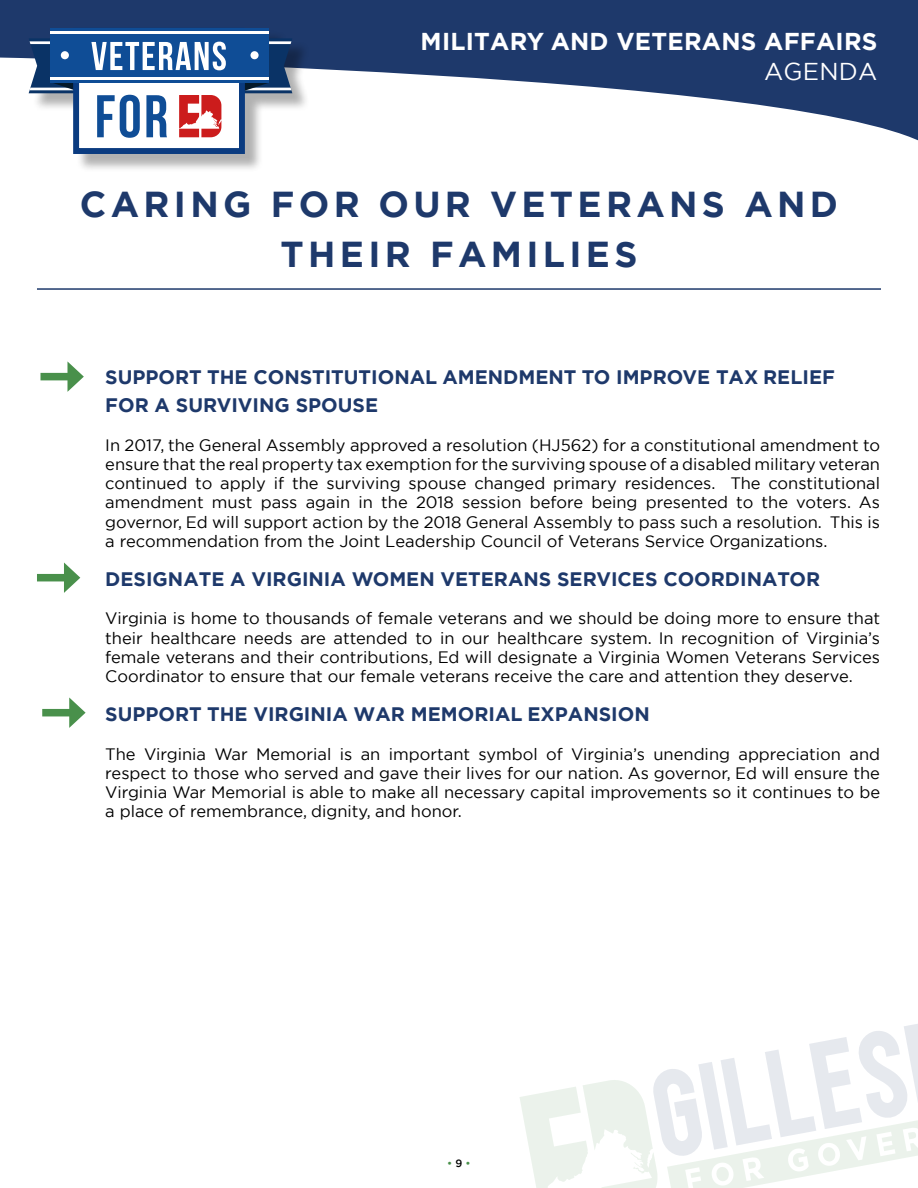
<style>
.page{position:relative;width:918px;height:1188px;background:#fff}
.page>*{position:absolute;margin:0;border:0;box-sizing:border-box;transform-origin:0 0}
.t1{font:700 36px/49.5px "Gotham";letter-spacing:.12em;color:#1e396b;text-align:center}
.t2{font:700 24.3px "Gotham";letter-spacing:.01em;color:#fff}
.t3{font:24.3px "Gotham";letter-spacing:.01em;color:#fff}
.t4{font:700 19.5px/28.5px "Gotham";color:#1e396b}
.t5{font:16.5px/19.2px "Gotham";color:#000;text-align:justify}
.t6{font:500 10.5px "Gotham";color:#49904b}
.s1{color:#000}
</style>
<div class="page">
<svg style="left:520px;top:1024px;width:398px;height:164px"></svg>
<div style="left:40px;top:373px;width:34px;height:7px;background:#49904b"></div>
<svg style="left:67px;top:361px;width:17px;height:31px"></svg>
<hr style="left:37px;top:288px;width:844px;height:2px;background:#1e396b">
<div style="left:37px;top:574px;width:33px;height:7px;background:#49904b"></div>
<svg style="left:64px;top:562px;width:16px;height:31px"></svg>
<div style="left:42px;top:709px;width:34px;height:7px;background:#49904b"></div>
<svg style="left:69px;top:697px;width:17px;height:31px"></svg>
<svg style="left:0;top:0;width:918px;height:141px;fill:#1e396b"></svg>
<div style="left:32px;top:30px;width:278px;height:143px;background:#000;opacity:.31"></div>
<svg style="left:29px;top:38px;width:44px;height:55px"></svg>
<svg style="left:245px;top:38px;width:47px;height:55px;background:#304f76"></svg>
<div style="left:73px;top:28px;width:172px;height:126px;background:#fff;border:6px solid #0a3b80"></div>
<svg style="left:97px;top:95px;width:43px;height:43px"></svg>
<svg style="left:146px;top:95px;width:21px;height:42px"></svg>
<div style="left:50px;top:28px;width:219px;height:55px;background:#0f4d96"></div>
<hr style="left:50px;top:31px;width:219px;height:2px;background:#fff">
<hr style="left:50px;top:77px;width:219px;height:3px;background:#fff">
<div style="left:250px;top:51px;width:9px;height:8px;background:#fff;border-radius:50%"></div>
<div style="left:61px;top:51px;width:8px;height:8px;background:#fff;border-radius:50%"></div>
<svg style="left:91px;top:42px;width:135px;height:28px"></svg>
<svg style="left:179px;top:95px;width:42px;height:42px"></svg>
<h2 class="t2" style="left:421px;top:25px;width:458px">MILITARY AND VETERANS AFFAIRS</h2>
<h2 class="t3" style="left:764px;top:56px;width:115px">AGENDA</h2>
<h1 class="t1" style="left:80px;top:179px;width:760px">CARING FOR OUR VETERANS AND<br>THEIR FAMILIES</h1>
<p class="t4" style="left:105px;top:363px;width:731px">SUPPORT THE CONSTITUTIONAL AMENDMENT TO IMPROVE TAX RELIEF<br>FOR A SURVIVING SPOUSE</p>
<p class="t5" style="left:105px;top:435px;width:776px">In 2017, the General Assembly approved a resolution (HJ562) for a constitutional amendment to ensure that the real property tax exemption for the surviving spouse of a disabled military veteran continued to apply if the surviving spouse changed primary residences. The constitutional amendment must pass again in the 2018 session before being presented to the voters. As governor, Ed will support action by the 2018 General Assembly to pass such a resolution. This is a recommendation from the Joint Leadership Council of Veterans Service Organizations.</p>
<p class="t4" style="left:105px;top:565px;width:717px">DESIGNATE A VIRGINIA WOMEN VETERANS SERVICES COORDINATOR</p>
<p class="t5" style="left:105px;top:609px;width:776px">Virginia is home to thousands of female veterans and we should be doing more to ensure that their healthcare needs are attended to in our healthcare system. In recognition of Virginia’s female veterans and their contributions, Ed will designate a Virginia Women Veterans Services Coordinator to ensure that our female veterans receive the care and attention they deserve.</p>
<p class="t4" style="left:105px;top:700px;width:546px">SUPPORT THE VIRGINIA WAR MEMORIAL EXPANSION</p>
<p class="t5" style="left:105px;top:744px;width:776px">The Virginia War Memorial is an important symbol of Virginia’s unending appreciation and respect to those who served and gave their lives for our nation. As governor, Ed will ensure the Virginia War Memorial is able to make all necessary capital improvements so it continues to be a place of remembrance, dignity, and honor.</p>
<p class="t6" style="left:447px;top:1156px;width:25px">• <span class="s1">9</span> •</p>
</div>
